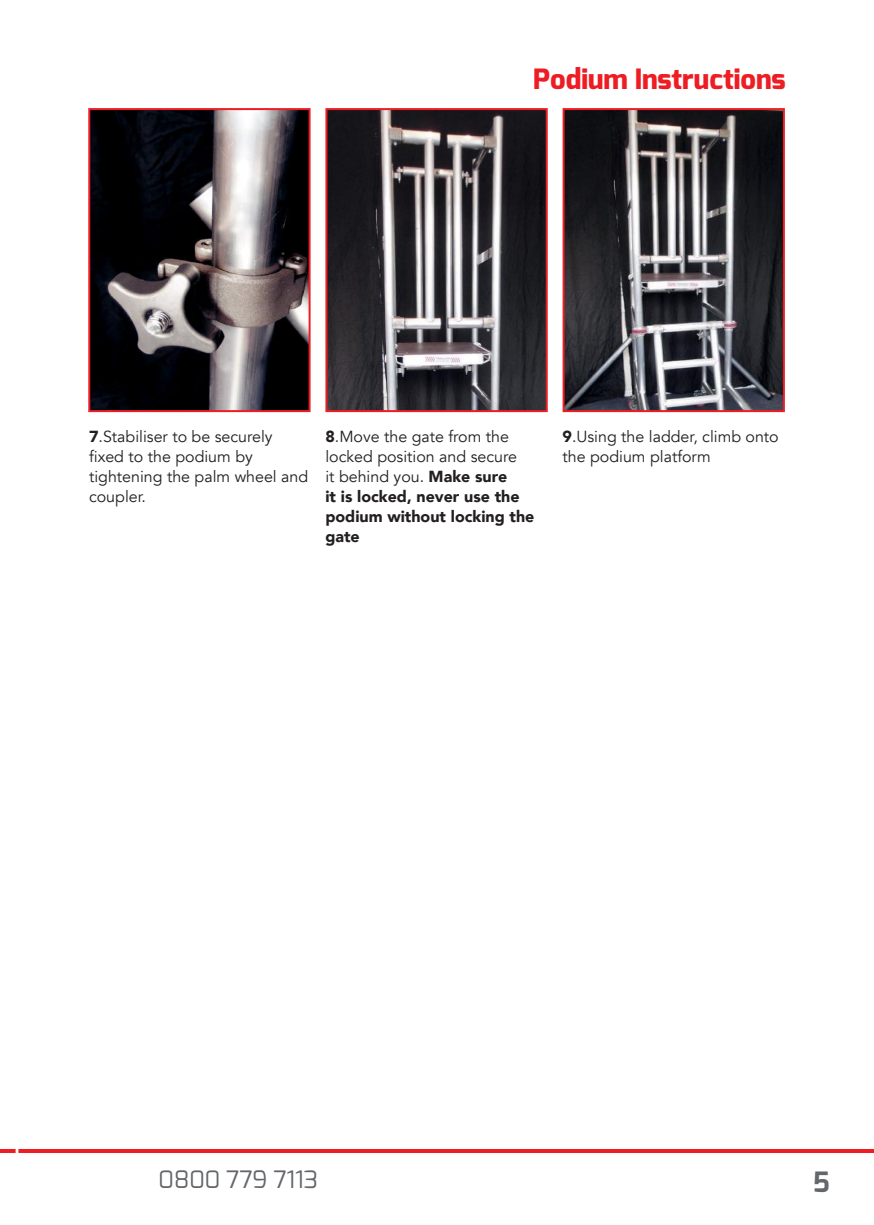
<style>
.page{position:relative;width:874px;height:1225px;background:#fff}
.page>*{position:absolute;margin:0;border:0;box-sizing:border-box;transform-origin:0 0}
.t1{font:800 28px "Exo";color:#ee1d23}
.t2{font:700 28px "Exo";color:#63666a}
.t3{font:24px "Exo";color:#63666a}
.t4{font:16px/20px "Avenir";color:#231f20}
.t5{font:900 16px/20px "Avenir";color:#231f20}
.s1{font-weight:900}
.s2{font-weight:400}
</style>
<div class="page">
<hr style="left:0;top:1149px;width:16px;height:4px;background:#ee1d23">
<hr style="left:18px;top:1149px;width:855px;height:4px;background:#ee1d23">
<img style="left:328px;top:111px;width:216px;height:298px">
<div style="left:325px;top:108px;width:222px;height:304px;border:2px solid #ee1d23"></div>
<img style="left:565px;top:111px;width:216px;height:298px">
<div style="left:562px;top:108px;width:222px;height:304px;border:2px solid #ee1d23"></div>
<img style="left:91px;top:111px;width:216px;height:298px">
<div style="left:88px;top:108px;width:222px;height:304px;border:2px solid #ee1d23"></div>
<p class="t1" style="left:533px;top:61px;width:254px">Podium Instructions</p>
<p class="t4" style="left:89px;top:427px;width:220px"><span class="s1">7</span>.Stabiliser to be securely fixed to the podium by tightening the palm wheel and coupler.</p>
<p class="t5" style="left:325px;top:426px;width:210px">8<span class="s2">.Move the gate from the locked position and secure<br>it behind you.</span> Make sure<br>it is locked, never use the podium without locking the gate</p>
<p class="t4" style="left:562px;top:427px;width:217px"><span class="s1">9</span>.Using the ladder, climb onto the podium platform</p>
<h2 class="t3" style="left:158px;top:1164px;width:161px">0800 779 7113</h2>
<h1 class="t2" style="left:812px;top:1164px;width:18px">5</h1>
</div>
